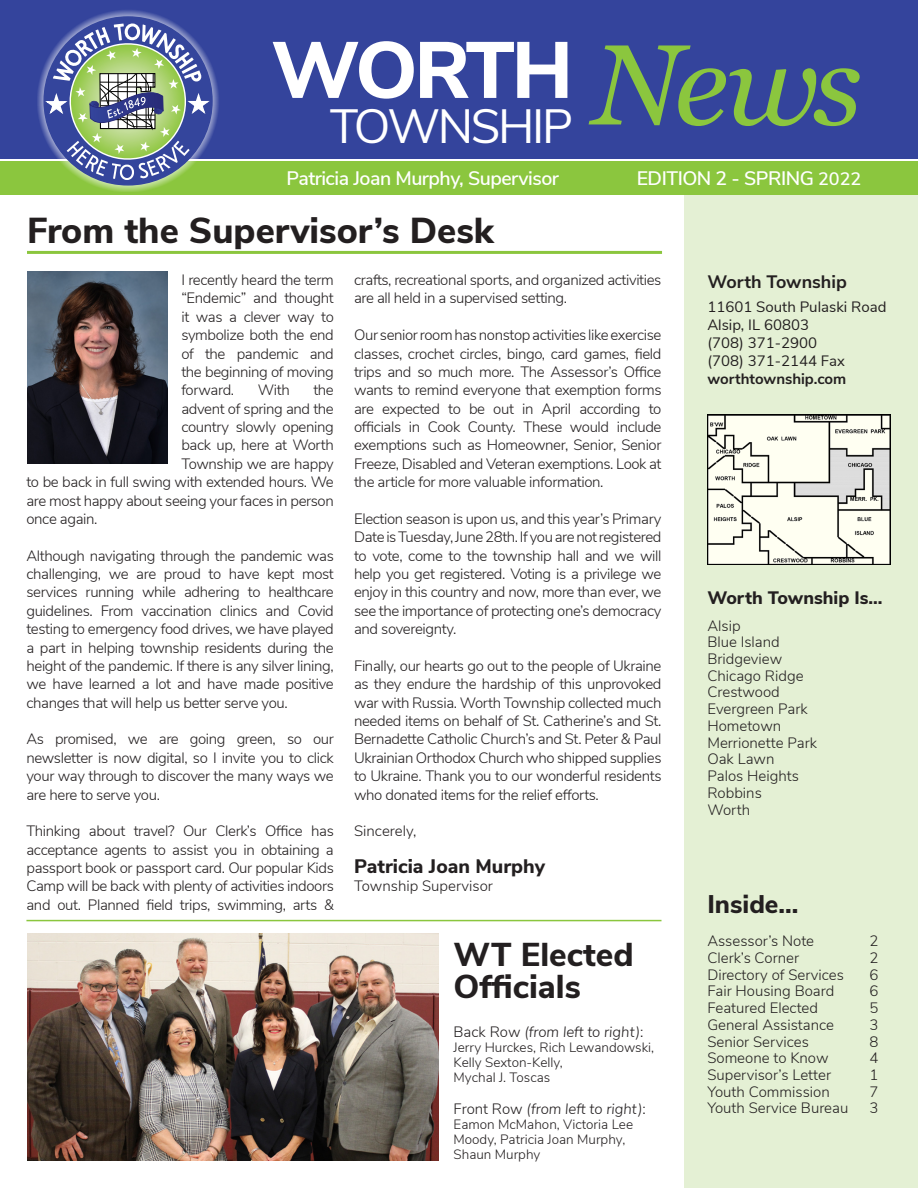
<style>
.page{position:relative;width:918px;height:1188px;background:#fff}
.page>*{position:absolute;margin:0;border:0;box-sizing:border-box;transform-origin:0 0}
.t1{font:italic 114px "Georgia";color:#8bc63e}
.t2{font:800 79.5px "Nunito Sans";letter-spacing:-.05em;color:#fff}
.t3{font:48px "Nunito Sans";letter-spacing:-.05em;color:#fff}
.t4{font:800 36px "Nunito Sans";color:#231f20}
.t5{font:800 33px/31.5px "Nunito Sans";color:#231f20}
.t6{font:800 25.5px "Nunito Sans";color:#231f20}
.t7{font:600 19.5px "Nunito Sans";letter-spacing:-.025em;color:#fff}
.t8{font:800 19.5px "Nunito Sans";color:#231f20}
.t9{font:800 18px "Nunito Sans";color:#231f20}
.t10{font:700 18px "Nunito Sans";color:#231f20}
.t11{font:300 15px/18.3px "Nunito Sans";letter-spacing:-.025em;color:#231f20;text-align:justify}
.t12{font:300 15px "Nunito Sans";color:#231f20}
.t13{font:15px "Nunito Sans";color:#231f20}
.t14{font:italic 300 15px "Nunito Sans";color:#231f20}
.t15{font:700 15px "Nunito Sans";color:#231f20}
.t16{font:300 13.5px/15px "Nunito Sans";color:#231f20}
.s1{font-size:18px}
.s2{font-style:normal}
</style>
<div class="page">
<div style="left:0;top:162px;width:918px;height:33px;background:#8bc63e"></div>
<div style="left:0;top:0;width:918px;height:159px;background:#34449c"></div>
<svg style="left:37px;top:10px;width:182px;height:182px"></svg>
<svg style="left:43px;top:23px;width:169px;height:157px"></svg>
<hr style="left:27px;top:251px;width:635px;height:3px;background:#8bc63e">
<img style="left:27px;top:271px;width:141px;height:193px">
<div style="left:685px;top:195px;width:233px;height:993px;background:#e4f0d4"></div>
<img style="left:27px;top:933px;width:411px;height:228px">
<hr style="left:26px;top:920px;width:635px;height:1px;background:#8bc63e">
<img style="left:707px;top:415px;width:184px;height:149px">
<p class="t2" style="left:271px;top:12px;width:303px">WORTH</p>
<p class="t3" style="left:330px;top:91px;width:245px">TOWNSHIP</p>
<p class="t7" style="left:286px;top:164px;width:274px">Patricia Joan Murphy, Supervisor</p>
<p class="t4" style="left:27px;top:204px;width:469px">From the Supervisor’s Desk</p>
<p class="t1" style="left:593px;top:13px;width:271px">News</p>
<p class="t7" style="left:637px;top:163px;width:226px">EDITION 2 - SPRING <span class="s1">2022</span></p>
<p class="t11" style="left:181px;top:270px;width:154px">I recently heard the term “Endemic” and thought it was a clever way to symbolize both the end of the pandemic and the beginning of moving forward.</p>
<p class="t11" style="left:258px;top:380px;width:33px">With</p>
<p class="t11" style="left:313px;top:380px;width:22px">the</p>
<p class="t11" style="left:181px;top:398px;width:154px">advent of spring and the</p>
<p class="t11" style="left:181px;top:417px;width:154px">country slowly opening</p>
<p class="t11" style="left:181px;top:435px;width:154px">back up, here at Worth</p>
<p class="t11" style="left:181px;top:454px;width:154px">Township we are happy</p>
<p class="t11" style="left:26px;top:472px;width:309px">to be back in full swing with extended hours. We</p>
<p class="t11" style="left:26px;top:490px;width:309px">are most happy about seeing your faces in person</p>
<p class="t11" style="left:26px;top:509px;width:73px">once again.</p>
<p class="t11" style="left:26px;top:545px;width:309px">Although navigating through the pandemic was challenging, we are proud to have kept most services running while adhering to healthcare guidelines. From vaccination clinics and Covid testing to emergency food drives, we have played a part in helping township residents during the height of the pandemic. If there is any silver lining, we have learned a lot and have made positive changes that will help us better serve you.</p>
<p class="t11" style="left:26px;top:729px;width:309px">As promised, we are going green, so our newsletter is now digital, so I invite you to click your way through to discover the many ways we are here to serve you.</p>
<p class="t11" style="left:26px;top:821px;width:309px">Thinking about travel? Our Clerk’s Office has acceptance agents to assist you in obtaining a passport book or passport card. Our popular Kids Camp will be back with plenty of activities indoors and out. Planned field trips, swimming, arts &amp;</p>
<p class="t11" style="left:354px;top:270px;width:309px">crafts, recreational sports, and organized activities are all held in a supervised setting.</p>
<p class="t11" style="left:354px;top:325px;width:309px">Our senior room has nonstop activities like exercise classes, crochet circles, bingo, card games, field trips and so much more. The Assessor’s Office wants to remind everyone that exemption forms are expected to be out in April according to officials in Cook County. These would include exemptions such as Homeowner, Senior, Senior Freeze, Disabled and Veteran exemptions. Look at the article for more valuable information.</p>
<p class="t11" style="left:354px;top:509px;width:309px">Election season is upon us, and this year’s Primary Date is Tuesday, June 28th. If you are not registered to vote, come to the township hall and we will help you get registered. Voting is a privilege we enjoy in this country and now, more than ever, we see the importance of protecting one’s democracy and sovereignty.</p>
<p class="t11" style="left:354px;top:656px;width:309px">Finally, our hearts go out to the people of Ukraine as they endure the hardship of this unprovoked war with Russia. Worth Township collected much needed items on behalf of St. Catherine’s and St.<br>Bernadette Catholic Church’s and St. Peter &amp; Paul Ukrainian Orthodox Church who shipped supplies to Ukraine. Thank you to our wonderful residents who donated items for the relief efforts.</p>
<p class="t12" style="left:354px;top:820px;width:64px">Sincerely,</p>
<p class="t8" style="left:354px;top:852px;width:193px">Patricia Joan Murphy</p>
<p class="t12" style="left:354px;top:875px;width:140px">Township Supervisor</p>
<p class="t5" style="left:454px;top:937px;width:182px">WT Elected<br>Officials</p>
<p class="t14" style="left:454px;top:1021px;width:191px"><span class="s2">Back Row</span> (from left to right)<span class="s2">:</span></p>
<p class="t16" style="left:454px;top:1039px;width:202px">Jerry Hurckes, Rich Lewandowski,</p>
<p class="t16" style="left:454px;top:1054px;width:111px">Kelly Sexton-Kelly,</p>
<p class="t16" style="left:454px;top:1069px;width:98px">Mychal J. Toscas</p>
<p class="t14" style="left:454px;top:1098px;width:194px"><span class="s2">Front Row</span> (from left to right)<span class="s2">:</span></p>
<p class="t16" style="left:454px;top:1116px;width:181px">Eamon McMahon, Victoria Lee<br>Moody, Patricia Joan Murphy,<br>Shaun Murphy</p>
<p class="t10" style="left:707px;top:269px;width:141px">Worth Township</p>
<p class="t13" style="left:707px;top:296px;width:181px">11601 South Pulaski Road</p>
<p class="t13" style="left:707px;top:314px;width:103px">Alsip, IL 60803</p>
<p class="t13" style="left:707px;top:332px;width:111px">(708) 371-2900</p>
<p class="t13" style="left:707px;top:350px;width:139px">(708) 371-2144 Fax</p>
<p class="t15" style="left:707px;top:368px;width:140px">worthtownship.com</p>
<p class="t9" style="left:707px;top:584px;width:177px">Worth Township Is...</p>
<p class="t11" style="left:707px;top:615px;width:35px">Alsip</p>
<p class="t12" style="left:707px;top:631px;width:74px">Blue Island</p>
<p class="t12" style="left:707px;top:648px;width:76px">Bridgeview</p>
<p class="t12" style="left:707px;top:665px;width:98px">Chicago Ridge</p>
<p class="t12" style="left:707px;top:681px;width:74px">Crestwood</p>
<p class="t12" style="left:707px;top:698px;width:102px">Evergreen Park</p>
<p class="t12" style="left:707px;top:715px;width:75px">Hometown</p>
<p class="t12" style="left:707px;top:732px;width:111px">Merrionette Park</p>
<p class="t11" style="left:707px;top:749px;width:69px">Oak Lawn</p>
<p class="t12" style="left:707px;top:765px;width:93px">Palos Heights</p>
<p class="t12" style="left:707px;top:782px;width:56px">Robbins</p>
<p class="t11" style="left:707px;top:799px;width:44px">Worth</p>
<p class="t6" style="left:707px;top:885px;width:93px">Inside...</p>
<p class="t12" style="left:707px;top:930px;width:108px">Assessor’s Note</p>
<p class="t11" style="left:869px;top:931px;width:10px">2</p>
<p class="t12" style="left:707px;top:947px;width:93px">Clerk’s Corner</p>
<p class="t11" style="left:869px;top:948px;width:10px">2</p>
<p class="t12" style="left:707px;top:963px;width:138px">Directory of Services</p>
<p class="t11" style="left:869px;top:964px;width:10px">6</p>
<p class="t12" style="left:707px;top:980px;width:128px">Fair Housing Board</p>
<p class="t11" style="left:869px;top:981px;width:10px">6</p>
<p class="t12" style="left:707px;top:997px;width:112px">Featured Elected</p>
<p class="t11" style="left:869px;top:998px;width:10px">5</p>
<p class="t12" style="left:707px;top:1014px;width:128px">General Assistance</p>
<p class="t11" style="left:869px;top:1014px;width:10px">3</p>
<p class="t12" style="left:707px;top:1030px;width:103px">Senior Services</p>
<p class="t11" style="left:869px;top:1031px;width:10px">8</p>
<p class="t12" style="left:707px;top:1047px;width:123px">Someone to Know</p>
<p class="t11" style="left:869px;top:1048px;width:10px">4</p>
<p class="t12" style="left:707px;top:1064px;width:125px">Supervisor’s Letter</p>
<p class="t11" style="left:869px;top:1065px;width:10px">1</p>
<p class="t12" style="left:707px;top:1081px;width:124px">Youth Commission</p>
<p class="t11" style="left:869px;top:1081px;width:10px">7</p>
<p class="t12" style="left:707px;top:1097px;width:142px">Youth Service Bureau</p>
<p class="t11" style="left:869px;top:1098px;width:10px">3</p>
</div>
